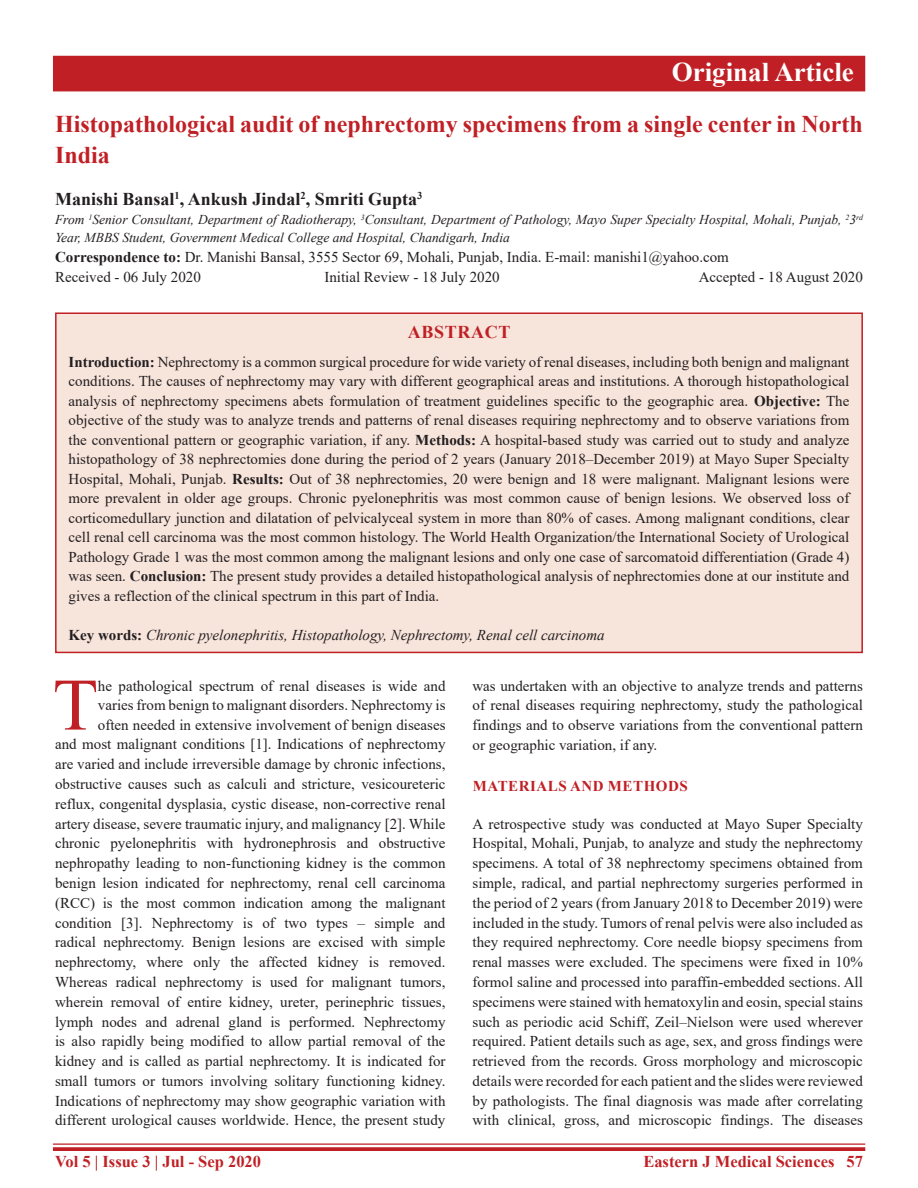
<style>
.page{position:relative;width:918px;height:1188px;background:#fff}
.page>*{position:absolute;margin:0;border:0;box-sizing:border-box;transform-origin:0 0}
.DROP_CAP_TX{font:73.95px "Times New Roman";color:#c02025}
.AH{font:700 27px "Times New Roman";color:#fff}
.AT{font:700 24px/31.5px "Times New Roman";color:#c02025}
.AU{font:700 18px "Times New Roman";color:#231f20}
.ABSH{font:700 18px "Times New Roman";letter-spacing:.035em;color:#c02025}
.RF{font:700 16.5px "Times New Roman";color:#c02025}
.DROP_CAP_TX-2{font:15px/19.8px "Times New Roman";color:#231f20;text-align:right}
.ABS{font:15px/19.5px "Times New Roman";color:#231f20;text-align:justify}
.TXFL{font:15px/19.8px "Times New Roman";color:#231f20;text-align:justify}
.ADD{font:15px "Times New Roman";color:#231f20}
.KWD{font:italic 15px "Times New Roman";color:#231f20}
.HIS{font:15px "Times New Roman";color:#231f20}
.t1{font:700 15px "Times New Roman";letter-spacing:.035em;color:#c02025}
.AFF{font:italic 13.5px/18px "Times New Roman";color:#231f20}
.s1{font-weight:700}
.s2{font-weight:700;font-style:normal}
</style>
<div class="page">
<hr style="left:53px;top:1143px;width:812px;height:2px;background:#c02025">
<svg style="left:53px;top:1147px;width:812px;height:4px;background:#c32d32"></svg>
<div style="left:53px;top:56px;width:812px;height:35px;background:#c02025"></div>
<div style="left:56px;top:313px;width:806px;height:339px;background:#f7e4db"></div>
<div style="left:55px;top:312px;width:808px;height:341px;border:2px solid #c02025"></div>
<p class="AH" style="left:672px;top:52px;width:184px">Original Article</p>
<p class="AT" style="left:55px;top:107px;width:809px">Histopathological audit of nephrectomy specimens from a single center in North<br>India</p>
<p class="AU" style="left:55px;top:186px;width:369px">Manishi Bansal<sup>1</sup>, Ankush Jindal<sup>2</sup>, Smriti Gupta<sup>3</sup></p>
<p class="AFF" style="left:55px;top:210px;width:809px">From <sup>1</sup>Senior Consultant, Department of Radiotherapy, <sup>3</sup>Consultant, Department of Pathology, Mayo Super Specialty Hospital, Mohali, Punjab, <sup>2</sup>3<sup>rd<br></sup>Year, MBBS Student, Government Medical College and Hospital, Chandigarh, India</p>
<p class="ADD" style="left:55px;top:246px;width:675px"><span class="s1">Correspondence to:</span> Dr. Manishi Bansal, 3555 Sector 69, Mohali, Punjab, India. E-mail: manishi1@yahoo.com</p>
<p class="HIS" style="left:55px;top:266px;width:147px">Received - 06 July 2020</p>
<p class="HIS" style="left:324px;top:266px;width:177px">Initial Review - 18 July 2020</p>
<p class="HIS" style="left:699px;top:266px;width:166px">Accepted - 18 August 2020</p>
<p class="ABSH" style="left:408px;top:319px;width:104px">ABSTRACT</p>
<p class="ABS" style="left:69px;top:351px;width:782px"><span class="s1">Introduction:</span> Nephrectomy is a common surgical procedure for wide variety of renal diseases, including both benign and malignant conditions. The causes of nephrectomy may vary with different geographical areas and institutions. A thorough histopathological analysis of nephrectomy specimens abets formulation of treatment guidelines specific to the geographic area. <span class="s1">Objective:</span> The objective of the study was to analyze trends and patterns of renal diseases requiring nephrectomy and to observe variations from the conventional pattern or geographic variation, if any. <span class="s1">Methods:</span> A hospital-based study was carried out to study and analyze histopathology of 38 nephrectomies done during the period of 2 years (January 2018–December 2019) at Mayo Super Specialty Hospital, Mohali, Punjab. <span class="s1">Results:</span> Out of 38 nephrectomies, 20 were benign and 18 were malignant. Malignant lesions were more prevalent in older age groups. Chronic pyelonephritis was most common cause of benign lesions. We observed loss of corticomedullary junction and dilatation of pelvicalyceal system in more than 80% of cases. Among malignant conditions, clear cell renal cell carcinoma was the most common histology. The World Health Organization/the International Society of Urological Pathology Grade 1 was the most common among the malignant lesions and only one case of sarcomatoid differentiation (Grade 4) was seen. <span class="s1">Conclusion:</span> The present study provides a detailed histopathological analysis of nephrectomies done at our institute and gives a reflection of the clinical spectrum in this part of India.</p>
<p class="KWD" style="left:69px;top:624px;width:538px"><span class="s2">Key words:</span> Chronic pyelonephritis, Histopathology, Nephrectomy, Renal cell carcinoma</p>
<p class="DROP_CAP_TX-2" style="left:55px;top:675px;width:392px">he pathological spectrum of renal diseases is wide and<br>varies from benign to malignant disorders. Nephrectomy is<br>often needed in extensive involvement of benign diseases<br>and most malignant conditions [1]. Indications of nephrectomy are varied and include irreversible damage by chronic infections, obstructive causes such as calculi and stricture, vesicoureteric reflux, congenital dysplasia, cystic disease, non-corrective renal artery disease, severe traumatic injury, and malignancy [2]. While chronic pyelonephritis with hydronephrosis and obstructive nephropathy leading to non-functioning kidney is the common benign lesion indicated for nephrectomy, renal cell carcinoma (RCC) is the most common indication among the malignant condition [3]. Nephrectomy is of two types – simple and radical nephrectomy. Benign lesions are excised with simple nephrectomy, where only the affected kidney is removed.<br>Whereas radical nephrectomy is used for malignant tumors, wherein removal of entire kidney, ureter, perinephric tissues, lymph nodes and adrenal gland is performed. Nephrectomy is also rapidly being modified to allow partial removal of the kidney and is called as partial nephrectomy. It is indicated for small tumors or tumors involving solitary functioning kidney.<br>Indications of nephrectomy may show geographic variation with different urological causes worldwide. Hence, the present study</p>
<p class="DROP_CAP_TX-2" style="left:472px;top:675px;width:392px;text-align:justify">was undertaken with an objective to analyze trends and patterns of renal diseases requiring nephrectomy, study the pathological findings and to observe variations from the conventional pattern or geographic variation, if any.</p>
<p class="DROP_CAP_TX" style="left:53px;top:653px;width:47px">T</p>
<h1 class="t1" style="left:473px;top:775px;width:217px">MATERIALS AND METHODS</h1>
<p class="TXFL" style="left:472px;top:813px;width:392px">A retrospective study was conducted at Mayo Super Specialty Hospital, Mohali, Punjab, to analyze and study the nephrectomy specimens. A total of 38 nephrectomy specimens obtained from simple, radical, and partial nephrectomy surgeries performed in the period of 2 years (from January 2018 to December 2019) were included in the study. Tumors of renal pelvis were also included as they required nephrectomy. Core needle biopsy specimens from renal masses were excluded. The specimens were fixed in 10% formol saline and processed into paraffin-embedded sections. All specimens were stained with hematoxylin and eosin, special stains such as periodic acid Schiff, Zeil–Nielson were used wherever required. Patient details such as age, sex, and gross findings were retrieved from the records. Gross morphology and microscopic details were recorded for each patient and the slides were reviewed by pathologists. The final diagnosis was made after correlating with clinical, gross, and microscopic findings. The diseases</p>
<p class="RF" style="left:55px;top:1150px;width:208px">Vol 5 | Issue 3 | Jul - Sep 2020</p>
<p class="RF" style="left:643px;top:1150px;width:221px">Eastern J Medical Sciences 57</p>
</div>
